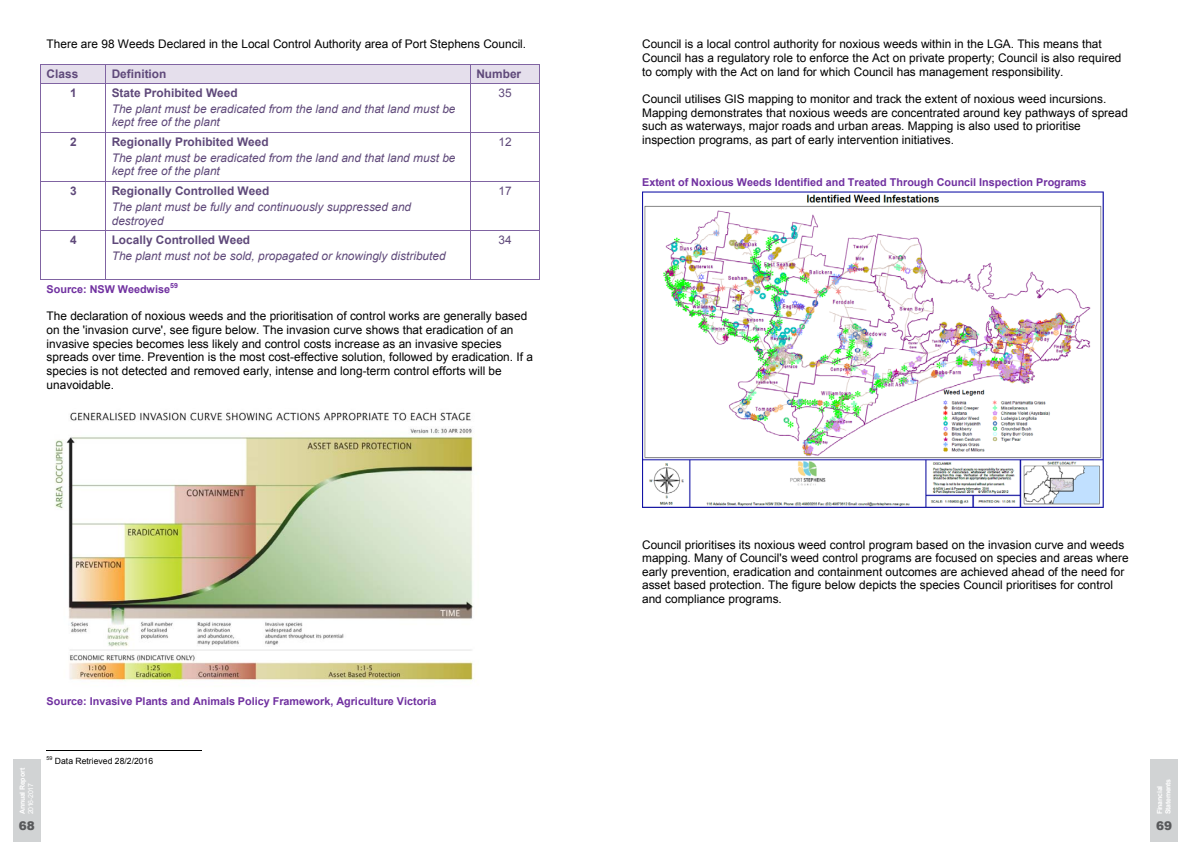
<style>
.page{position:relative;width:1191px;height:842px;background:#fff}
.page>*{position:absolute;margin:0;border:0;box-sizing:border-box;transform-origin:0 0}
.t1{font:900 12px "Arial";color:#58595b}
.t2{font:11.8px/13.7px "Arial";color:#000}
.t3{font:italic 11.8px/13.7px "Arial";color:#5f497a}
.t4{font:700 11.8px "Arial";color:#5f497a}
.t5{font:11.8px "Arial";color:#5f497a}
.t6{font:700 10.8px "Arial";color:#7030a0}
.t7{font:8.6px "Arial";color:#000}
.t8{font:700 7px/8.4px "Arial";letter-spacing:-.035em;color:#fff}
.t9{font:7px "Arial";letter-spacing:-.05em;color:#fff}
.t10{font:700 7px "Arial";color:#7030a0}
.t11{font:5.4px "Arial";color:#000}
</style>
<div class="page">
<div style="left:41px;top:65px;width:65px;height:18px;background:#e5dfec"></div>
<div style="left:106px;top:65px;width:364px;height:18px;background:#e5dfec"></div>
<div style="left:471px;top:65px;width:68px;height:18px;background:#e5dfec"></div>
<hr style="left:41px;top:65px;width:499px;height:1px;background:#8064a2">
<svg style="left:470px;top:66px;width:1px;height:17px"></svg>
<svg style="left:539px;top:66px;width:1px;height:17px"></svg>
<hr style="left:41px;top:83px;width:499px;height:1px;background:#8064a2">
<hr style="left:41px;top:84px;width:1px;height:48px;background:#8064a2">
<hr style="left:106px;top:84px;width:1px;height:48px;background:#8064a2">
<hr style="left:470px;top:84px;width:1px;height:48px;background:#8064a2">
<hr style="left:539px;top:84px;width:1px;height:48px;background:#8064a2">
<hr style="left:41px;top:132px;width:499px;height:1px;background:#8064a2">
<hr style="left:41px;top:133px;width:1px;height:48px;background:#8064a2">
<hr style="left:106px;top:133px;width:1px;height:48px;background:#8064a2">
<hr style="left:470px;top:133px;width:1px;height:48px;background:#8064a2">
<hr style="left:539px;top:133px;width:1px;height:48px;background:#8064a2">
<hr style="left:41px;top:181px;width:499px;height:1px;background:#8064a2">
<hr style="left:41px;top:182px;width:1px;height:48px;background:#8064a2">
<hr style="left:106px;top:182px;width:1px;height:48px;background:#8064a2">
<hr style="left:470px;top:182px;width:1px;height:48px;background:#8064a2">
<hr style="left:539px;top:182px;width:1px;height:48px;background:#8064a2">
<hr style="left:41px;top:230px;width:499px;height:1px;background:#8064a2">
<hr style="left:41px;top:231px;width:1px;height:49px;background:#8064a2">
<hr style="left:41px;top:279px;width:65px;height:1px;background:#8064a2">
<hr style="left:106px;top:231px;width:1px;height:49px;background:#8064a2">
<hr style="left:106px;top:279px;width:364px;height:1px;background:#8064a2">
<hr style="left:470px;top:231px;width:1px;height:49px;background:#8064a2">
<hr style="left:471px;top:279px;width:68px;height:1px;background:#8064a2">
<hr style="left:539px;top:231px;width:1px;height:49px;background:#8064a2">
<hr style="left:47px;top:750px;width:155px;height:1px;background:#000">
<img style="left:55px;top:412px;width:419px;height:269px">
<img style="left:642px;top:192px;width:461px;height:316px">
<div style="left:13px;top:759px;width:27px;height:83px;background:#d1d3d4"></div>
<div style="left:1150px;top:759px;width:27px;height:83px;background:#d1d3d4"></div>
<p class="t2" style="left:47px;top:37px;width:481px">There are 98 Weeds Declared in the Local Control Authority area of Port Stephens Council.</p>
<p class="t4" style="left:47px;top:66px;width:33px">Class</p>
<p class="t4" style="left:112px;top:66px;width:56px">Definition</p>
<p class="t4" style="left:476px;top:66px;width:46px">Number</p>
<p class="t4" style="left:70px;top:85px;width:8px">1</p>
<p class="t4" style="left:112px;top:85px;width:127px">State Prohibited Weed</p>
<p class="t3" style="left:112px;top:102px;width:345px">The plant must be eradicated from the land and that land must be kept free of the plant</p>
<p class="t5" style="left:498px;top:85px;width:15px">35</p>
<p class="t4" style="left:70px;top:134px;width:8px">2</p>
<p class="t4" style="left:112px;top:134px;width:158px">Regionally Prohibited Weed</p>
<p class="t3" style="left:112px;top:151px;width:345px">The plant must be eradicated from the land and that land must be kept free of the plant</p>
<p class="t4" style="left:70px;top:183px;width:8px">3</p>
<p class="t4" style="left:112px;top:183px;width:159px">Regionally Controlled Weed</p>
<p class="t3" style="left:112px;top:200px;width:301px">The plant must be fully and continuously suppressed and destroyed</p>
<p class="t4" style="left:70px;top:232px;width:8px">4</p>
<p class="t4" style="left:112px;top:232px;width:140px">Locally Controlled Weed</p>
<p class="t3" style="left:112px;top:249px;width:335px">The plant must not be sold, propagated or knowingly distributed</p>
<p class="t5" style="left:498px;top:134px;width:15px">12</p>
<p class="t5" style="left:498px;top:183px;width:15px">17</p>
<p class="t5" style="left:498px;top:232px;width:15px">34</p>
<p class="t6" style="left:47px;top:282px;width:125px">Source: NSW Weedwise</p>
<p class="t10" style="left:170px;top:281px;width:9px">59</p>
<p class="t2" style="left:47px;top:309px;width:488px">The declaration of noxious weeds and the prioritisation of control works are generally based on the 'invasion curve', see figure below. The invasion curve shows that eradication of an invasive species becomes less likely and control costs increase as an invasive species spreads over time. Prevention is the most cost-effective solution, followed by eradication. If a species is not detected and removed early, intense and long-term control efforts will be unavoidable.</p>
<p class="t6" style="left:47px;top:694px;width:391px">Source: Invasive Plants and Animals Policy Framework, Agriculture Victoria</p>
<p class="t11" style="left:47px;top:754px;width:7px">59</p>
<p class="t7" style="left:55px;top:755px;width:100px">Data Retrieved 28/2/2016</p>
<p class="t2" style="left:642px;top:37px;width:481px">Council is a local control authority for noxious weeds within in the LGA. This means that<br>Council has a regulatory role to enforce the Act on private property; Council is also required to comply with the Act on land for which Council has management responsibility.</p>
<p class="t2" style="left:642px;top:92px;width:487px">Council utilises GIS mapping to monitor and track the extent of noxious weed incursions.<br>Mapping demonstrates that noxious weeds are concentrated around key pathways of spread such as waterways, major roads and urban areas. Mapping is also used to prioritise inspection programs, as part of early intervention initiatives.</p>
<p class="t6" style="left:642px;top:175px;width:446px">Extent of Noxious Weeds Identified and Treated Through Council Inspection Programs</p>
<p class="t2" style="left:642px;top:538px;width:488px">Council prioritises its noxious weed control program based on the invasion curve and weeds mapping. Many of Council's weed control programs are focused on species and areas where early prevention, eradication and containment outcomes are achieved ahead of the need for asset based protection. The figure below depicts the species Council prioritises for control and compliance programs.</p>
<p class="t8" style="left:18px;top:814px;width:48px;rotate:-90deg">Annual Report</p>
<p class="t9" style="left:26px;top:814px;width:32px;rotate:-90deg">2016-2017</p>
<p class="t8" style="left:1155px;top:814px;width:37px;rotate:-90deg">Financial<br>Statements</p>
<p class="t1" style="left:19px;top:817px;width:18px">68</p>
<p class="t1" style="left:1156px;top:817px;width:18px">69</p>
</div>
